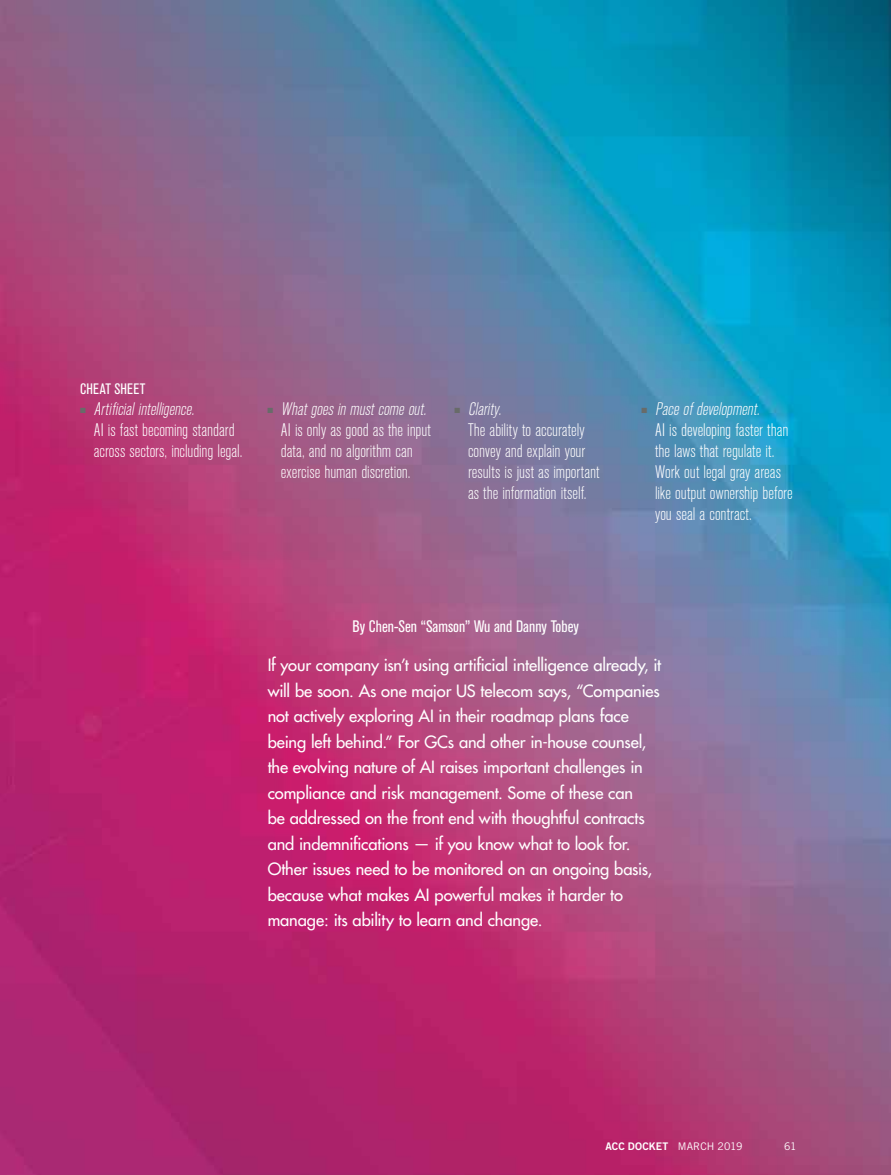
<style>
.page{position:relative;width:891px;height:1175px;background:#fff}
.page>*{position:absolute;margin:0;border:0;box-sizing:border-box;transform-origin:0 0}
.t1{font:300 condensed 18px/21px "Akzidenz Grotesk BE";color:#fff}
.t2{font:16.5px/25.5px "Futura";letter-spacing:-.005em;color:#fff}
.t3{font:condensed 16.5px "Akzidenz Grotesk BE";color:#fff}
.t4{font:condensed 15px "Akzidenz Grotesk BE";letter-spacing:.01em;color:#fff}
.t5{font:10.5px "Trade Gothic Bold Two";letter-spacing:.015em;color:#fff}
.t6{font:10.5px "Trade Gothic";color:#fff}
.s1{color:#686b69}
.s2{font-style:italic}
.s3{font-family:"Trade Gothic"}
</style>
<div class="page">
<img style="left:0;top:0;width:891px;height:1174px">
<p class="t4" style="left:80px;top:383px;width:67px">CHEAT SHEET</p>
<p class="t1" style="left:94px;top:400px;width:150px;text-indent:-14px"><span class="s1">■</span> <span class="s2">Artificial intelligence.<br></span>AI is fast becoming standard across sectors, including legal.</p>
<p class="t1" style="left:281px;top:400px;width:151px;text-indent:-13px"><span class="s1">■</span> <span class="s2">What goes in must come out.<br></span>AI is only as good as the input data, and no algorithm can exercise human discretion.</p>
<p class="t1" style="left:468px;top:400px;width:133px;text-indent:-14px"><span class="s1">■</span> <span class="s2">Clarity.<br></span>The ability to accurately convey and explain your results is just as important as the information itself.</p>
<p class="t1" style="left:655px;top:400px;width:139px;text-indent:-13px"><span class="s1">■</span> <span class="s2">Pace of development.<br></span>AI is developing faster than the laws that regulate it.<br>Work out legal gray areas like output ownership before you seal a contract.</p>
<p class="t3" style="left:352px;top:620px;width:228px">By Chen-Sen “Samson” Wu and Danny Tobey</p>
<p class="t2" style="left:268px;top:653px;width:395px">If your company isn’t using artificial intelligence already, it will be soon. As one major US telecom says, “Companies not actively exploring AI in their roadmap plans face being left behind.” For GCs and other in-house counsel, the evolving nature of AI raises important challenges in compliance and risk management. Some of these can<br>be addressed on the front end with thoughtful contracts and indemnifications — if you know what to look for.<br>Other issues need to be monitored on an ongoing basis, because what makes AI powerful makes it harder to manage: its ability to learn and change.</p>
<p class="t5" style="left:605px;top:1142px;width:139px">ACC DOCKET <span class="s3">MARCH 2019</span></p>
<p class="t6" style="left:784px;top:1142px;width:14px">61</p>
</div>
